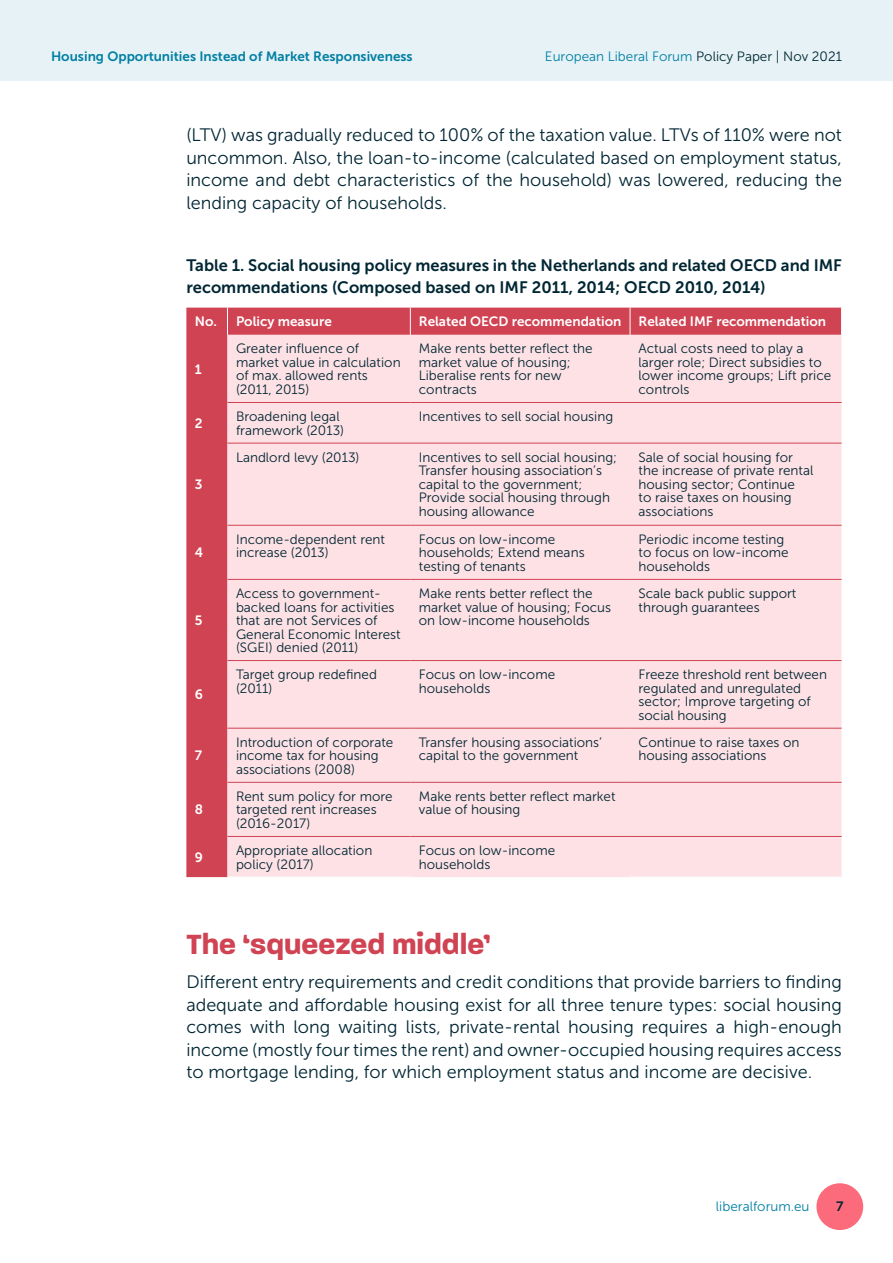
<style>
.page{position:relative;width:893px;height:1263px;background:#fff}
.page>*{position:absolute;margin:0;border:0;box-sizing:border-box;transform-origin:0 0}
.Subheading_1{font:700 30px "Paralucent";color:#d04353}
.Body_Copy{font:18px/22.5px "Museo Sans 300";color:#002633;text-align:justify}
.Body_Copy-2{font:16.5px/22.5px "Museo Sans 700";color:#002633}
.Body_Copy-3{font:13.5px/13.5px "Museo Sans 300";color:#002633}
.Table_heading{font:13.5px "Museo Sans 700";color:#fff}
.t1{font:13.5px "Museo Sans 300";color:#007fa3}
.t2{font:13.5px "Museo Sans 700";color:#007fa3}
.Body_Copy-4{font:13.5px "Museo Sans 700";color:#fff}
.t3{font:13.5px "Museo Sans 700";color:#002633}
.s1{color:#002633}
</style>
<div class="page">
<div style="left:0;top:0;width:893px;height:81px;background:#e6f2f6"></div>
<div style="left:816px;top:1183px;width:47px;height:47px;background:#fc6b7b;border-radius:50%"></div>
<div style="left:186px;top:308px;width:655px;height:569px;background:#d04353"></div>
<svg style="left:227px;top:335px;width:615px;height:542px;fill:#fee1e4"></svg>
<svg style="left:410px;top:308px;width:1px;height:27px"></svg>
<svg style="left:630px;top:308px;width:1px;height:27px"></svg>
<svg style="left:227px;top:308px;width:1px;height:27px"></svg>
<svg style="left:841px;top:308px;width:1px;height:27px"></svg>
<hr style="left:227px;top:836px;width:183px;height:1px;background:#d04353">
<hr style="left:410px;top:836px;width:220px;height:1px;background:#d04353">
<hr style="left:630px;top:836px;width:212px;height:1px;background:#d04353">
<hr style="left:227px;top:728px;width:183px;height:1px;background:#d04353">
<hr style="left:410px;top:728px;width:220px;height:1px;background:#d04353">
<hr style="left:630px;top:728px;width:212px;height:1px;background:#d04353">
<hr style="left:227px;top:782px;width:183px;height:1px;background:#d04353">
<hr style="left:410px;top:782px;width:220px;height:1px;background:#d04353">
<hr style="left:630px;top:782px;width:212px;height:1px;background:#d04353">
<hr style="left:227px;top:579px;width:183px;height:1px;background:#d04353">
<hr style="left:410px;top:579px;width:220px;height:1px;background:#d04353">
<hr style="left:630px;top:579px;width:212px;height:1px;background:#d04353">
<hr style="left:227px;top:660px;width:183px;height:1px;background:#d04353">
<hr style="left:410px;top:660px;width:220px;height:1px;background:#d04353">
<hr style="left:630px;top:660px;width:212px;height:1px;background:#d04353">
<hr style="left:227px;top:443px;width:183px;height:1px;background:#d04353">
<hr style="left:410px;top:443px;width:220px;height:1px;background:#d04353">
<hr style="left:630px;top:443px;width:212px;height:1px;background:#d04353">
<hr style="left:227px;top:525px;width:183px;height:1px;background:#d04353">
<hr style="left:410px;top:525px;width:220px;height:1px;background:#d04353">
<hr style="left:630px;top:525px;width:212px;height:1px;background:#d04353">
<hr style="left:227px;top:402px;width:183px;height:1px;background:#d04353">
<hr style="left:410px;top:402px;width:220px;height:1px;background:#d04353">
<hr style="left:630px;top:402px;width:212px;height:1px;background:#d04353">
<p class="t2" style="left:51px;top:49px;width:363px">Housing Opportunities Instead of Market Responsiveness</p>
<p class="t1" style="left:545px;top:49px;width:298px">European Liberal Forum <span class="s1">Policy Paper | Nov 2021</span></p>
<p class="Body_Copy" style="left:186px;top:124px;width:657px">(LTV) was gradually reduced to 100% of the taxation value. LTVs of 110% were not uncommon. Also, the loan-to-income (calculated based on employment status, income and debt characteristics of the household) was lowered, reducing the lending capacity of households.</p>
<p class="Body_Copy-2" style="left:186px;top:254px;width:657px">Table 1. Social housing policy measures in the Netherlands and related OECD and IMF recommendations (Composed based on IMF 2011, 2014; OECD 2010, 2014)</p>
<p class="Body_Copy-4" style="left:195px;top:314px;width:24px">No.</p>
<p class="Table_heading" style="left:236px;top:314px;width:97px">Policy measure</p>
<p class="Table_heading" style="left:419px;top:314px;width:204px">Related OECD recommendation</p>
<p class="Table_heading" style="left:639px;top:314px;width:189px">Related IMF recommendation</p>
<p class="Body_Copy-4" style="left:195px;top:362px;width:8px">1</p>
<p class="Body_Copy-3" style="left:236px;top:342px;width:166px">Greater influence of market value in calculation of max. allowed rents (2011, 2015)</p>
<p class="Body_Copy-3" style="left:419px;top:342px;width:175px">Make rents better reflect the market value of housing;<br>Liberalise rents for new contracts</p>
<p class="Body_Copy-3" style="left:639px;top:342px;width:194px">Actual costs need to play a larger role; Direct subsidies to lower income groups; Lift price controls</p>
<p class="Body_Copy-4" style="left:195px;top:416px;width:9px">2</p>
<p class="Body_Copy-3" style="left:236px;top:410px;width:110px">Broadening legal framework (2013)</p>
<p class="Body_Copy-3" style="left:419px;top:410px;width:196px">Incentives to sell social housing</p>
<p class="Body_Copy-4" style="left:195px;top:477px;width:9px">3</p>
<p class="Body_Copy-4" style="left:195px;top:545px;width:10px">4</p>
<p class="Body_Copy-4" style="left:195px;top:613px;width:9px">5</p>
<p class="Body_Copy-4" style="left:195px;top:687px;width:10px">6</p>
<p class="Body_Copy-4" style="left:195px;top:748px;width:9px">7</p>
<p class="Body_Copy-4" style="left:195px;top:802px;width:10px">8</p>
<p class="Body_Copy-3" style="left:236px;top:450px;width:125px">Landlord levy (2013)</p>
<p class="Body_Copy-3" style="left:419px;top:450px;width:200px">Incentives to sell social housing;<br>Transfer housing association’s capital to the government;<br>Provide social housing through housing allowance</p>
<p class="Body_Copy-3" style="left:639px;top:450px;width:176px">Sale of social housing for the increase of private rental housing sector; Continue<br>to raise taxes on housing associations</p>
<p class="Body_Copy-3" style="left:236px;top:533px;width:151px">Income-dependent rent increase (2013)</p>
<p class="Body_Copy-3" style="left:419px;top:533px;width:167px">Focus on low-income households; Extend means testing of tenants</p>
<p class="Body_Copy-3" style="left:639px;top:533px;width:152px">Periodic income testing to focus on low-income households</p>
<p class="Body_Copy-3" style="left:236px;top:587px;width:166px">Access to government&shy;backed loans for activities that are not Services of<br>General Economic Interest (SGEI) denied (2011)</p>
<p class="Body_Copy-3" style="left:419px;top:587px;width:194px">Make rents better reflect the market value of housing; Focus on low-income households</p>
<p class="Body_Copy-3" style="left:639px;top:587px;width:159px">Scale back public support through guarantees</p>
<p class="Body_Copy-3" style="left:236px;top:668px;width:142px">Target group redefined (2011)</p>
<p class="Body_Copy-3" style="left:419px;top:668px;width:138px">Focus on low-income households</p>
<p class="Body_Copy-3" style="left:639px;top:668px;width:190px">Freeze threshold rent between regulated and unregulated sector; Improve targeting of social housing</p>
<p class="Body_Copy-3" style="left:236px;top:735px;width:159px">Introduction of corporate income tax for housing associations (2008)</p>
<p class="Body_Copy-3" style="left:419px;top:735px;width:185px">Transfer housing associations’ capital to the government</p>
<p class="Body_Copy-3" style="left:639px;top:735px;width:163px">Continue to raise taxes on housing associations</p>
<p class="Body_Copy-3" style="left:236px;top:790px;width:158px">Rent sum policy for more targeted rent increases (2016-2017)</p>
<p class="Body_Copy-3" style="left:419px;top:790px;width:198px">Make rents better reflect market value of housing</p>
<p class="Body_Copy-4" style="left:195px;top:850px;width:10px">9</p>
<p class="Body_Copy-3" style="left:236px;top:844px;width:138px">Appropriate allocation policy (2017)</p>
<p class="Body_Copy-3" style="left:419px;top:844px;width:138px">Focus on low-income households</p>
<p class="Subheading_1" style="left:186px;top:926px;width:306px">The ‘squeezed middle’</p>
<p class="Body_Copy" style="left:186px;top:971px;width:657px">Different entry requirements and credit conditions that provide barriers to finding adequate and affordable housing exist for all three tenure types: social housing comes with long waiting lists, private-rental housing requires a high-enough income (mostly four times the rent) and owner-occupied housing requires access to mortgage lending, for which employment status and income are decisive.</p>
<p class="t1" style="left:716px;top:1199px;width:95px">liberalforum.eu</p>
<p class="t3" style="left:836px;top:1199px;width:9px">7</p>
</div>
